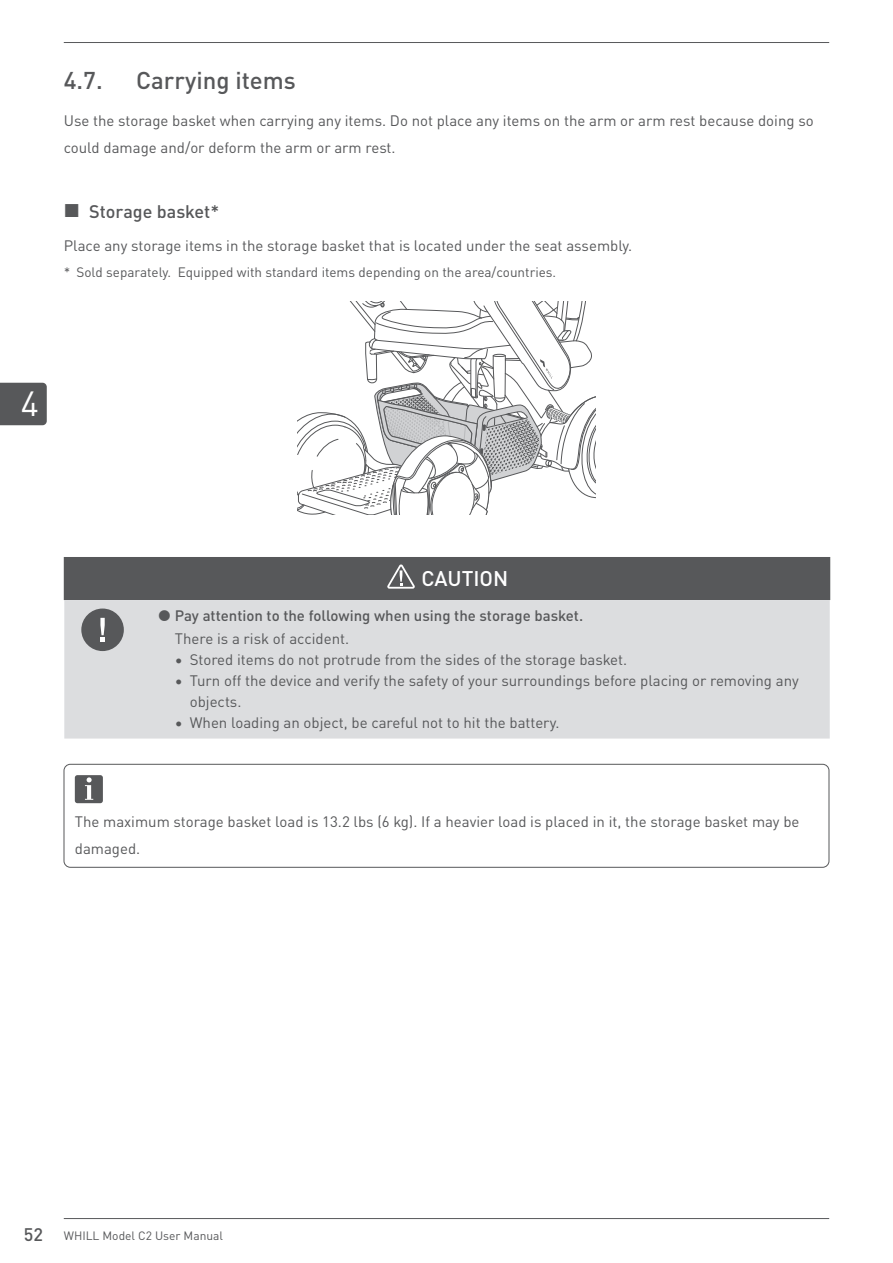
<style>
.page{position:relative;width:893px;height:1263px;background:#fff}
.page>*{position:absolute;margin:0;border:0;box-sizing:border-box;transform-origin:0 0}
.t1{font:34.5px "DIN Pro";color:#fff}
.t2{font:500 24px "DIN Pro";color:#57585a}
.Table_Title{font:500 21px "DIN Pro";color:#fff}
.t3{font:500 18px "DIN Pro";color:#57585a}
.Body_Text{font:15px/27px "DIN Pro";color:#57585a}
.Information{font:15px/27px "DIN Pro";color:#57585a}
.t4{font:500 15px "DIN Pro";color:#57585a}
.Warning_Text{font:15px "DIN Pro";color:#57585a}
.t5{font:13.5px "DIN Pro";color:#57585a}
.t6{font:12px "DIN Pro";color:#57585a}
.s1{font-weight:500;font-size:18px}
</style>
<div class="page">
<hr style="left:64px;top:1218px;width:765px;height:1px;background:#57585a">
<hr style="left:64px;top:42px;width:765px;height:1px;background:#57585a">
<div style="left:0;top:383px;width:47px;height:42px;background:#57585a"></div>
<svg style="left:298px;top:302px;width:297px;height:212px"></svg>
<div style="left:64px;top:557px;width:766px;height:43px;background:#57585a"></div>
<div style="left:64px;top:600px;width:766px;height:138px;background:#dcdddf"></div>
<svg style="left:387px;top:564px;width:28px;height:25px"></svg>
<div style="left:81px;top:608px;width:43px;height:43px;background:#57585a;border-radius:50%"></div>
<svg style="left:100px;top:618px;width:5px;height:24px"></svg>
<div style="left:75px;top:775px;width:28px;height:28px;background:#57585a;border-radius:3px"></div>
<svg style="left:85px;top:777px;width:8px;height:23px"></svg>
<div style="left:64px;top:764px;width:765px;height:103px;border:1px solid #57585a;border-radius:6px"></div>
<svg style="left:159px;top:610px;width:11px;height:11px"></svg>
<p class="t2" style="left:64px;top:61px;width:40px">4.7.</p>
<p class="t2" style="left:136px;top:61px;width:161px">Carrying items</p>
<p class="Body_Text" style="left:64px;top:106px;width:751px">Use the storage basket when carrying any items. Do not place any items on the arm or arm rest because doing so could damage and/or deform the arm or arm rest.</p>
<p class="t3" style="left:89px;top:198px;width:131px">Storage basket*</p>
<p class="Body_Text" style="left:64px;top:231px;width:570px">Place any storage items in the storage basket that is located under the seat assembly.</p>
<p class="t5" style="left:64px;top:261px;width:494px">* Sold separately. Equipped with standard items depending on the area/countries.</p>
<h1 class="t1" style="left:21px;top:377px;width:20px">4</h1>
<p class="Table_Title" style="left:421px;top:562px;width:88px">CAUTION</p>
<p class="t4" style="left:175px;top:604px;width:410px">Pay attention to the following when using the storage basket.</p>
<p class="Warning_Text" style="left:175px;top:627px;width:176px">There is a risk of accident.</p>
<p class="Body_Text" style="left:175px;top:645px;width:454px">• Stored items do not protrude from the sides of the storage basket.</p>
<p class="Body_Text" style="left:190px;top:669px;width:611px;line-height:21px;text-indent:-15px">• Turn off the device and verify the safety of your surroundings before placing or removing any objects.</p>
<p class="Body_Text" style="left:175px;top:708px;width:386px">• When loading an object, be careful not to hit the battery.</p>
<p class="Information" style="left:75px;top:807px;width:726px">The maximum storage basket load is 13.2 lbs (6 kg). If a heavier load is placed in it, the storage basket may be damaged.</p>
<p class="t6" style="left:24px;top:1226px;width:201px"><span class="s1">52</span> WHILL Model C2 User Manual</p>
</div>
